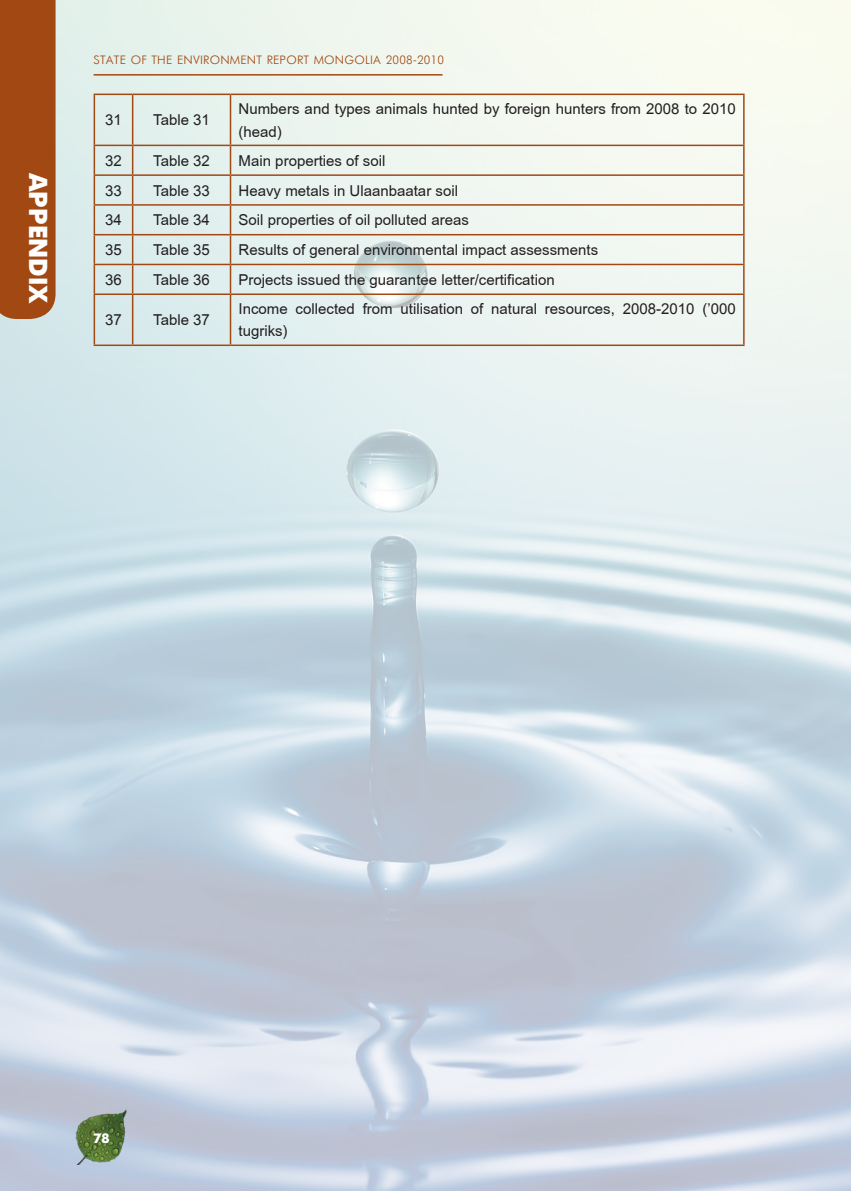
<style>
.page{position:relative;width:851px;height:1191px;background:#fff}
.page>*{position:absolute;margin:0;border:0;box-sizing:border-box;transform-origin:0 0}
.t1{font:700 25.8px "Ch Futuris";color:#fff}
.Default{font:15px/22.5px "Ch Arial";color:#231f20}
.Body_Text{font:15px "Ch Arial";color:#231f20}
.t2{font:700 13.5px "Ch Futuris";color:#fff}
.t3{font:12px "Ch Futuris";letter-spacing:.02em;color:#a24812}
</style>
<div class="page">
<img style="left:0;top:0;width:851px;height:1191px">
<img style="left:75px;top:1109px;width:51px;height:55px">
<div style="left:0;top:0;width:56px;height:319px;background:#a24812"></div>
<hr style="left:94px;top:94px;width:39px;height:1px;background:#a24812">
<hr style="left:94px;top:95px;width:1px;height:50px;background:#a24812">
<hr style="left:133px;top:94px;width:97px;height:1px;background:#a24812">
<hr style="left:132px;top:95px;width:1px;height:50px;background:#a24812">
<hr style="left:230px;top:94px;width:514px;height:1px;background:#a24812">
<hr style="left:230px;top:95px;width:1px;height:50px;background:#a24812">
<hr style="left:743px;top:95px;width:1px;height:50px;background:#a24812">
<hr style="left:94px;top:145px;width:39px;height:1px;background:#a24812">
<hr style="left:133px;top:145px;width:97px;height:1px;background:#a24812">
<hr style="left:230px;top:145px;width:514px;height:1px;background:#a24812">
<hr style="left:94px;top:174px;width:39px;height:2px;background:#a24812">
<hr style="left:133px;top:174px;width:97px;height:2px;background:#a24812">
<hr style="left:230px;top:174px;width:514px;height:2px;background:#a24812">
<hr style="left:94px;top:204px;width:39px;height:2px;background:#a24812">
<hr style="left:133px;top:204px;width:97px;height:2px;background:#a24812">
<hr style="left:230px;top:204px;width:514px;height:2px;background:#a24812">
<hr style="left:94px;top:234px;width:39px;height:1px;background:#a24812">
<hr style="left:133px;top:234px;width:97px;height:1px;background:#a24812">
<hr style="left:230px;top:234px;width:514px;height:1px;background:#a24812">
<hr style="left:94px;top:264px;width:39px;height:1px;background:#a24812">
<svg style="left:94px;top:146px;width:1px;height:147px"></svg>
<hr style="left:133px;top:264px;width:97px;height:1px;background:#a24812">
<svg style="left:132px;top:146px;width:1px;height:147px"></svg>
<hr style="left:230px;top:264px;width:514px;height:1px;background:#a24812">
<svg style="left:230px;top:146px;width:1px;height:147px"></svg>
<svg style="left:743px;top:146px;width:1px;height:147px"></svg>
<hr style="left:94px;top:293px;width:39px;height:2px;background:#a24812">
<hr style="left:94px;top:295px;width:1px;height:49px;background:#a24812">
<hr style="left:133px;top:293px;width:97px;height:2px;background:#a24812">
<hr style="left:132px;top:295px;width:1px;height:49px;background:#a24812">
<hr style="left:230px;top:293px;width:514px;height:2px;background:#a24812">
<hr style="left:230px;top:295px;width:1px;height:49px;background:#a24812">
<hr style="left:743px;top:295px;width:1px;height:49px;background:#a24812">
<hr style="left:94px;top:344px;width:39px;height:2px;background:#a24812">
<hr style="left:133px;top:344px;width:97px;height:2px;background:#a24812">
<hr style="left:230px;top:344px;width:514px;height:2px;background:#a24812">
<hr style="left:94px;top:74px;width:348px;height:2px;background:#a24812">
<p class="t1" style="left:52px;top:173px;width:133px;rotate:90deg">APPENDIX</p>
<p class="t3" style="left:94px;top:54px;width:352px">STATE OF THE ENVIRONMENT REPORT MON GOLIA 2008-2010</p>
<p class="Default" style="left:105px;top:109px;width:18px">31</p>
<p class="Default" style="left:153px;top:109px;width:58px">Table 31</p>
<p class="Default" style="left:238px;top:98px;width:498px">Numbers and types animals hunted by foreign hunters from 2008 to 2010 (head)</p>
<p class="Default" style="left:105px;top:149px;width:18px">32</p>
<p class="Default" style="left:153px;top:149px;width:58px">Table 32</p>
<p class="Default" style="left:238px;top:149px;width:148px">Main properties of soil</p>
<p class="Default" style="left:105px;top:179px;width:18px">33</p>
<p class="Body_Text" style="left:153px;top:182px;width:58px">Table 33</p>
<p class="Default" style="left:238px;top:179px;width:221px">Heavy metals in Ulaanbaatar soil</p>
<p class="Default" style="left:105px;top:209px;width:18px">34</p>
<p class="Body_Text" style="left:153px;top:212px;width:58px">Table 34</p>
<p class="Default" style="left:238px;top:209px;width:232px">Soil properties of oil polluted areas</p>
<p class="Default" style="left:105px;top:239px;width:18px">35</p>
<p class="Body_Text" style="left:153px;top:242px;width:58px">Table 35</p>
<p class="Default" style="left:238px;top:239px;width:361px">Results of general environmental impact assessments</p>
<p class="Default" style="left:105px;top:268px;width:18px">36</p>
<p class="Body_Text" style="left:153px;top:271px;width:58px">Table 36</p>
<p class="Default" style="left:238px;top:268px;width:317px">Projects issued the guarantee letter/certification</p>
<p class="Default" style="left:105px;top:309px;width:18px">37</p>
<p class="Body_Text" style="left:153px;top:312px;width:58px">Table 37</p>
<p class="Default" style="left:238px;top:297px;width:498px">Income collected from utilisation of natural resources, 2008-2010 (’000 tugriks)</p>
<p class="t2" style="left:94px;top:1130px;width:18px">78</p>
</div>
